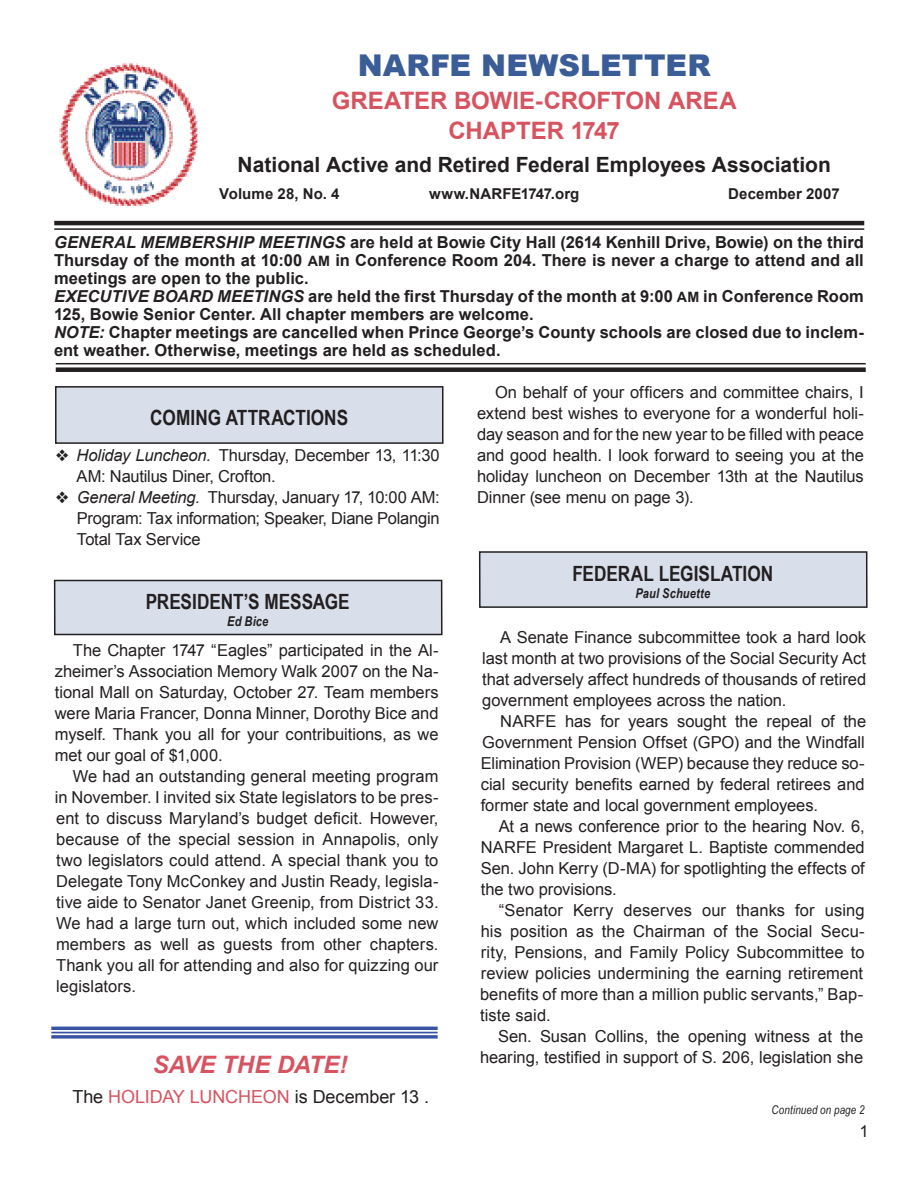
<style>
.page{position:relative;width:918px;height:1188px;background:#fff}
.page>*{position:absolute;margin:0;border:0;box-sizing:border-box;transform-origin:0 0}
.t1{font:900 30px "Arial";letter-spacing:.005em;color:#3b5d97}
.t2{font:700 24px/30px "Arial";color:#d75360;text-align:center}
.t3{font:italic 700 24px "Arial";letter-spacing:-.01em;color:#d75360}
.t4{font:700 21px "Arial Narrow";color:#231f20}
.t5{font:700 21px "Arial";color:#231f20}
.t6{font:18px "Arial";letter-spacing:-.005em;color:#231f20}
.t7{font:16.5px/21px "Arial";letter-spacing:-.005em;color:#231f20;text-align:justify}
.t8{font:700 16.5px/18px "Arial";letter-spacing:.005em;color:#231f20}
.t9{font:700 15px "Arial";letter-spacing:.01em;color:#231f20}
.t10{font:italic 700 13.5px "Arial Narrow";letter-spacing:.01em;color:#231f20}
.t11{font:italic 12px "Arial Narrow";letter-spacing:.01em;color:#231f20}
.s1{font-style:italic}
.s2{font-size:14.25px}
.s3{color:#d75360}
</style>
<div class="page">
<hr style="left:54px;top:221px;width:810px;height:4px;background:#231f20">
<hr style="left:54px;top:228px;width:810px;height:2px;background:#231f20">
<hr style="left:56px;top:363px;width:810px;height:1px;background:#231f20">
<div style="left:56px;top:367px;width:810px;height:5px;background:#231f20"></div>
<div style="left:56px;top:387px;width:387px;height:56px;background:#d8dfeb"></div>
<div style="left:55px;top:386px;width:389px;height:58px;border:2px solid #231f20"></div>
<img style="left:59px;top:63px;width:139px;height:143px">
<div style="left:480px;top:552px;width:387px;height:55px;background:#d8dfeb"></div>
<div style="left:479px;top:551px;width:389px;height:57px;border:2px solid #231f20"></div>
<div style="left:55px;top:580px;width:387px;height:54px;background:#d8dfeb"></div>
<div style="left:54px;top:580px;width:389px;height:55px;border:2px solid #231f20"></div>
<hr style="left:51px;top:1027px;width:387px;height:3px;background:#3853a3">
<hr style="left:51px;top:1032px;width:387px;height:1px;background:#3853a3">
<svg style="left:51px;top:1035px;width:387px;height:4px"></svg>
<h1 class="t1" style="left:358px;top:49px;width:355px">NARFE NEWSLETTER</h1>
<h2 class="t2" style="left:332px;top:86px;width:406px">GREATER BOWIE-CROFTON AREA<br>CHAPTER 1747</h2>
<p class="t5" style="left:238px;top:153px;width:595px">National Active and Retired Federal Employees Association</p>
<p class="t9" style="left:219px;top:186px;width:122px">Volume 28, No. 4</p>
<p class="t9" style="left:429px;top:186px;width:152px">www.NARFE1747.org</p>
<p class="t9" style="left:728px;top:186px;width:113px">December 2007</p>
<p class="t8" style="left:54px;top:233px;width:811px"><span class="s1">GENERAL MEMBERSHIP MEETINGS</span> are held at Bowie City Hall (2614 Kenhill Drive, Bowie) on the third Thursday of the month at 10:00 <span class="s2">AM</span> in Conference Room 204. There is never a charge to attend and all meetings are open to the public.<br><span class="s1">EXECUTIVE BOARD MEETINGS</span> are held the first Thursday of the month at 9:00 <span class="s2">AM</span> in Conference Room 125, Bowie Senior Center. All chapter members are welcome.<br><span class="s1">NOTE:</span> Chapter meetings are cancelled when Prince George’s County schools are closed due to inclem&shy;ent weather. Otherwise, meetings are held as scheduled.</p>
<p class="t4" style="left:150px;top:405px;width:199px">COMING ATTRACTIONS</p>
<p class="t7" style="left:77px;top:445px;width:365px;text-indent:-21px">❖ <span class="s1">Holiday Luncheon.</span> Thursday, December 13, 11:30<br>AM: Nautilus Diner, Crofton.</p>
<p class="t7" style="left:77px;top:487px;width:364px;text-indent:-21px">❖ <span class="s1">General Meeting.</span> Thursday, January 17, 10:00 AM:<br>Program: Tax information; Speaker, Diane Polangin Total Tax Service</p>
<p class="t4" style="left:146px;top:589px;width:205px">PRESIDENT’S MESSAGE</p>
<p class="t10" style="left:227px;top:613px;width:43px">Ed Bice</p>
<p class="t7" style="left:55px;top:640px;width:385px;text-indent:18px">The Chapter 1747 “Eagles” participated in the Al&shy;zheimer’s Association Memory Walk 2007 on the Na&shy;tional Mall on Saturday, October 27. Team members were Maria Francer, Donna Minner, Dorothy Bice and myself. Thank you all for your contribuitions, as we met our goal of $1,000.</p>
<p class="t7" style="left:55px;top:766px;width:385px;text-indent:18px">We had an outstanding general meeting program in November. I invited six State legislators to be pres&shy;ent to discuss Maryland’s budget deficit. However, because of the special session in Annapolis, only two legislators could attend. A special thank you to Delegate Tony McConkey and Justin Ready, legisla&shy;tive aide to Senator Janet Greenip, from District 33.<br>We had a large turn out, which included some new members as well as guests from other chapters.<br>Thank you all for attending and also for quizzing our legislators.</p>
<h2 class="t3" style="left:153px;top:1052px;width:196px">SAVE THE DATE!</h2>
<p class="t6" style="left:72px;top:1087px;width:358px">The <span class="s3">HOLIDAY LUNCHEON</span> is December 13 .</p>
<p class="t7" style="left:477px;top:382px;width:389px;text-indent:18px">On behalf of your officers and committee chairs, I extend best wishes to everyone for a wonderful holi&shy;day season and for the new year to be filled with peace and good health. I look forward to seeing you at the holiday luncheon on December 13th at the Nautilus Dinner (see menu on page 3).</p>
<p class="t4" style="left:572px;top:562px;width:202px">FEDERAL LEGISLATION</p>
<p class="t10" style="left:635px;top:585px;width:76px">Paul Schuette</p>
<p class="t7" style="left:482px;top:627px;width:385px;text-indent:18px">A Senate Finance subcommittee took a hard look last month at two provisions of the Social Security Act that adversely affect hundreds of thousands of retired government employees across the nation.</p>
<p class="t7" style="left:481px;top:711px;width:387px;text-indent:20px">NARFE has for years sought the repeal of the Government Pension Offset (GPO) and the Windfall Elimination Provision (WEP) because they reduce so&shy;cial security benefits earned by federal retirees and former state and local government employees.</p>
<p class="t7" style="left:481px;top:816px;width:386px;text-indent:18px">At a news conference prior to the hearing Nov. 6, NARFE President Margaret L. Baptiste commended Sen. John Kerry (D-MA) for spotlighting the effects of the two provisions.</p>
<p class="t7" style="left:480px;top:900px;width:386px;text-indent:19px">“Senator Kerry deserves our thanks for using his position as the Chairman of the Social Secu&shy;rity, Pensions, and Family Policy Subcommittee to review policies undermining the earning retirement benefits of more than a million public servants,” Bap&shy;tiste said.</p>
<p class="t7" style="left:480px;top:1026px;width:385px;text-align:right">Sen. Susan Collins, the opening witness at the hearing, testified in support of S. 206, legislation she</p>
<p class="t11" style="left:772px;top:1103px;width:94px">Continued on page 2</p>
<p class="t7" style="left:859px;top:1121px;width:11px">1</p>
</div>
